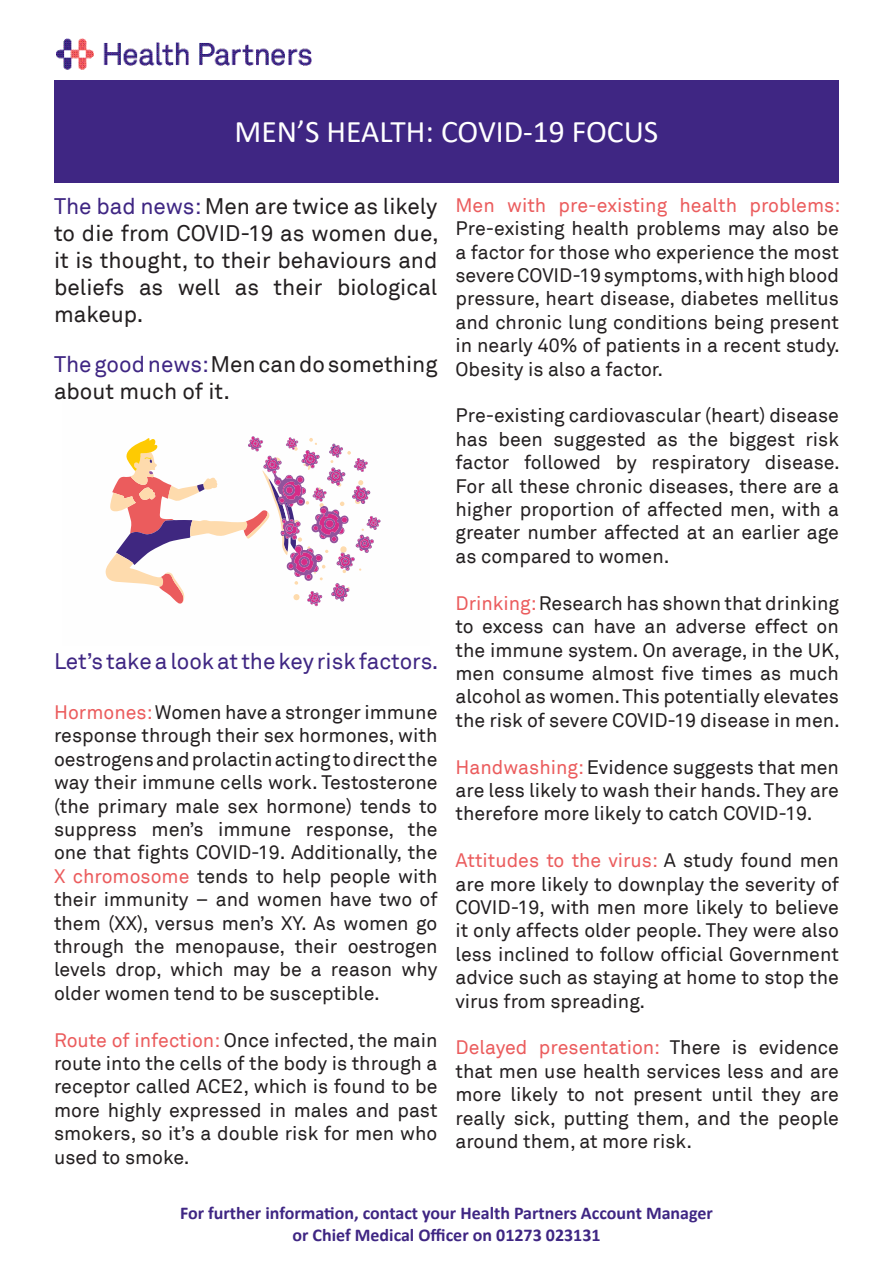
<style>
.page{position:relative;width:893px;height:1263px;background:#fff}
.page>*{position:absolute;margin:0;border:0;box-sizing:border-box;transform-origin:0 0}
.t1{font:31.5px "Calibri";color:#fff}
.t2{font:22.5px/27px "Akkurat";color:#231f20;text-align:justify}
.t3{font:22.5px "Akkurat";color:#3f2683}
.t4{font:19.5px/23.4px "Akkurat";color:#231f20;text-align:justify}
.t5{font:700 18px "Calibri";color:#3f2683}
.s1{color:#3f2683}
.s2{color:#eb5c5d}
</style>
<div class="page">
<div style="left:54px;top:81px;width:785px;height:102px;background:#3f2683"></div>
<img style="left:56px;top:38px;width:256px;height:32px">
<svg style="left:105px;top:436px;width:276px;height:170px"></svg>
<p class="t1" style="left:235px;top:110px;width:425px">MEN’S HEALTH: COVID-19 FOCUS</p>
<p class="t2" style="left:54px;top:193px;width:386px"><span class="s1">The bad news:</span> Men are twice as likely to die from COVID-19 as women due, it is thought, to their behaviours and beliefs as well as their biological makeup.</p>
<p class="t2" style="left:54px;top:351px;width:385px"><span class="s1">The good news:</span> Men can do something about much of it.</p>
<p class="t3" style="left:54px;top:647px;width:386px">Let’s take a look at the key risk factors.</p>
<p class="t4" style="left:54px;top:701px;width:385px"><span class="s2">Hormones:</span> Women have a stronger immune response through their sex hormones, with oestrogens and prolactin acting to direct the way their immune cells work. Testosterone (the primary male sex hormone) tends to suppress men’s immune response, the one that fights COVID-19. Additionally, the <span class="s2">X chromosome</span> tends to help people with their immunity – and women have two of them (XX), versus men’s XY. As women go through the menopause, their oestrogen levels drop, which may be a reason why older women tend to be susceptible.</p>
<p class="t4" style="left:54px;top:1028px;width:385px"><span class="s2">Route of infection:</span> Once infected, the main route into the cells of the body is through a receptor called ACE2, which is found to be more highly expressed in males and past smokers, so it’s a double risk for men who used to smoke.</p>
<p class="t4" style="left:455px;top:194px;width:386px"><span class="s2">Men with pre-existing health problems:<br></span>Pre-existing health problems may also be a factor for those who experience the most severe COVID-19 symptoms, with high blood pressure, heart disease, diabetes mellitus and chronic lung conditions being present in nearly 40% of patients in a recent study.<br>Obesity is also a factor.</p>
<p class="t4" style="left:455px;top:404px;width:386px">Pre-existing cardiovascular (heart) disease has been suggested as the biggest risk factor followed by respiratory disease.<br>For all these chronic diseases, there are a higher proportion of affected men, with a greater number affected at an earlier age as compared to women.</p>
<p class="t4" style="left:455px;top:592px;width:386px"><span class="s2">Drinking:</span> Research has shown that drinking to excess can have an adverse effect on the immune system. On average, in the UK, men consume almost five times as much alcohol as women. This potentially elevates the risk of severe COVID-19 disease in men.</p>
<p class="t4" style="left:455px;top:755px;width:385px"><span class="s2">Handwashing:</span> Evidence suggests that men are less likely to wash their hands. They are therefore more likely to catch COVID-19.</p>
<p class="t4" style="left:455px;top:849px;width:385px"><span class="s2">Attitudes to the virus:</span> A study found men are more likely to downplay the severity of COVID-19, with men more likely to believe it only affects older people. They were also less inclined to follow official Government advice such as staying at home to stop the virus from spreading.</p>
<p class="t4" style="left:455px;top:1036px;width:385px"><span class="s2">Delayed presentation:</span> There is evidence that men use health services less and are more likely to not present until they are really sick, putting them, and the people around them, at more risk.</p>
<p class="t5" style="left:180px;top:1200px;width:534px">For further information, contact your Health Partners Account Manager</p>
<p class="t5" style="left:292px;top:1222px;width:310px">or Chief Medical Officer on 01273 023131</p>
</div>
